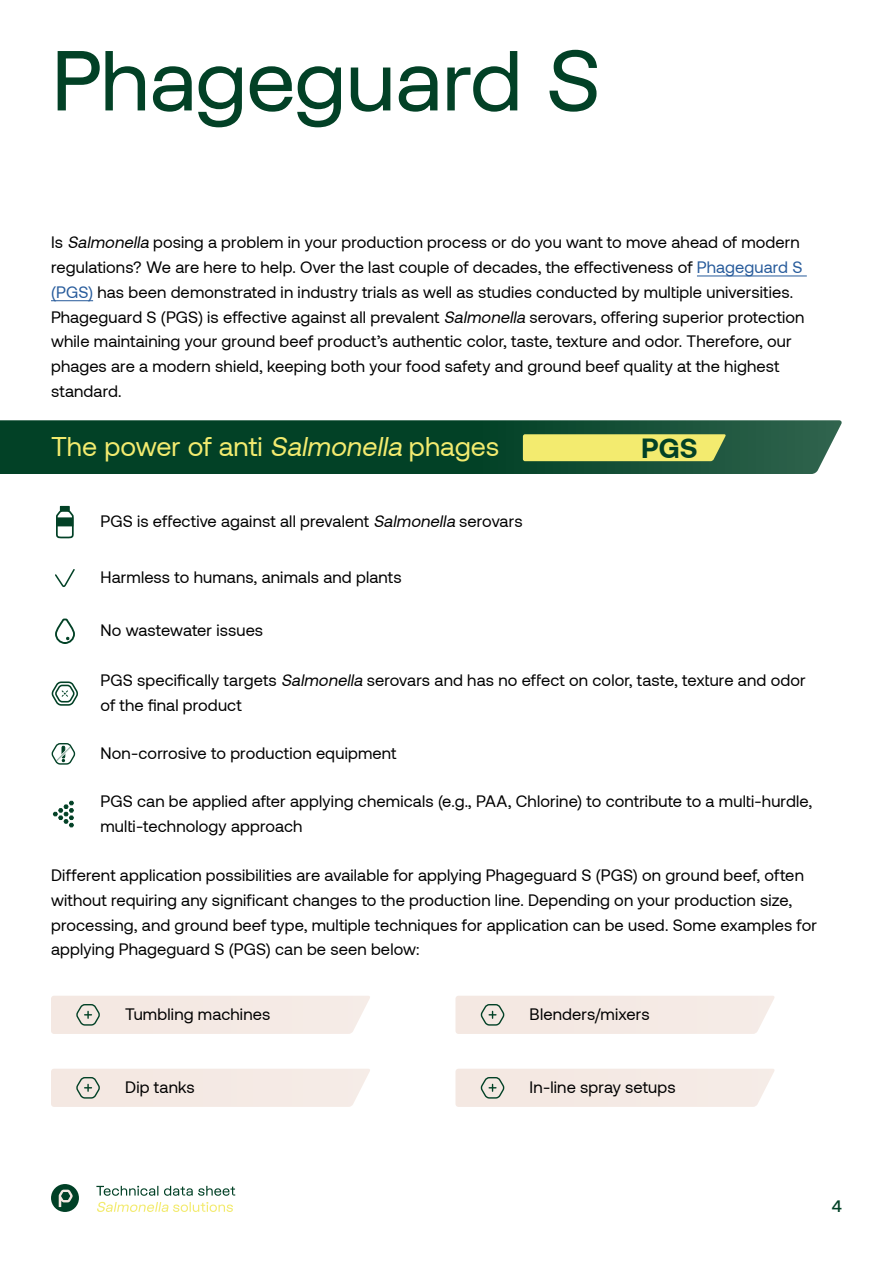
<style>
.page{position:relative;width:893px;height:1263px;background:#fff}
.page>*{position:absolute;margin:0;border:0;box-sizing:border-box;transform-origin:0 0}
.t1{font:82.5px "FK Display";letter-spacing:-.02em;color:#024126}
.t2{font:700 28.35px "Aeonik";color:#024126}
.t3{font:27px "Aeonik";color:#f3eb6f}
.t4{font:16.5px/24.8px "Aeonik";letter-spacing:.01em;color:#000}
.t5{font:500 16.5px "Aeonik";color:#024126}
.s1{font-style:italic}
.s2{color:#275b9b}
</style>
<div class="page">
<div style="left:455px;top:1069px;width:320px;height:38px;background:#f4e9e4"></div>
<div style="left:51px;top:1069px;width:319px;height:38px;background:#f4e9e4"></div>
<div style="left:51px;top:996px;width:319px;height:38px;background:#f4e9e4"></div>
<hr style="left:697px;top:275px;width:110px;height:1px;background:#275b9b">
<hr style="left:51px;top:300px;width:42px;height:1px;background:#275b9b">
<div style="left:455px;top:996px;width:320px;height:38px;background:#f4e9e4"></div>
<svg style="left:0;top:420px;width:842px;height:54px;background:#0f4b31"></svg>
<svg style="left:56px;top:507px;width:18px;height:31px"></svg>
<div style="left:60px;top:506px;width:10px;height:5px;border:1px solid #024126"></div>
<svg style="left:51px;top:681px;width:27px;height:25px"></svg>
<svg style="left:53px;top:801px;width:21px;height:26px"></svg>
<svg style="left:51px;top:743px;width:25px;height:22px"></svg>
<svg style="left:55px;top:569px;width:20px;height:18px"></svg>
<svg style="left:55px;top:618px;width:20px;height:26px"></svg>
<div style="left:51px;top:1184px;width:28px;height:28px;background:#004026;border-radius:50%"></div>
<svg style="left:59px;top:1189px;width:14px;height:18px"></svg>
<svg style="left:97px;top:1202px;width:136px;height:10px"></svg>
<svg style="left:96px;top:1186px;width:139px;height:10px"></svg>
<svg style="left:523px;top:434px;width:203px;height:27px;background:#eae46c"></svg>
<h1 class="t1" style="left:51px;top:26px;width:551px">Phageguard S</h1>
<p class="t4" style="left:51px;top:230px;width:755px">Is <span class="s1">Salmonella</span> posing a problem in your production process or do you want to move ahead of modern regulations? We are here to help. Over the last couple of decades, the effectiveness of <span class="s2">Phageguard S (PGS)</span> has been demonstrated in industry trials as well as studies conducted by multiple universities.<br>Phageguard S (PGS) is effective against all prevalent <span class="s1">Salmonella</span> serovars, offering superior protection while maintaining your ground beef product’s authentic color, taste, texture and odor. Therefore, our phages are a modern shield, keeping both your food safety and ground beef quality at the highest standard.</p>
<h3 class="t3" style="left:51px;top:432px;width:450px">The power of anti <span class="s1">Salmonella</span> phages</h3>
<p class="t4" style="left:100px;top:509px;width:424px">PGS is effective against all prevalent <span class="s1">Salmonella</span> serovars</p>
<p class="t4" style="left:100px;top:565px;width:303px">Harmless to humans, animals and plants</p>
<p class="t4" style="left:100px;top:618px;width:164px">No wastewater issues</p>
<h2 class="t2" style="left:641px;top:431px;width:58px">PGS</h2>
<p class="t4" style="left:100px;top:668px;width:707px">PGS specifically targets <span class="s1">Salmonella</span> serovars and has no effect on color, taste, texture and odor of the final product</p>
<p class="t4" style="left:100px;top:741px;width:298px">Non-corrosive to production equipment</p>
<p class="t4" style="left:100px;top:789px;width:713px">PGS can be applied after applying chemicals (e.g., PAA, Chlorine) to contribute to a multi-hurdle, multi-technology approach</p>
<p class="t4" style="left:51px;top:863px;width:767px">Different application possibilities are available for applying Phageguard S (PGS) on ground beef, often without requiring any significant changes to the production line. Depending on your production size, processing, and ground beef type, multiple techniques for application can be used. Some examples for applying Phageguard S (PGS) can be seen below:</p>
<p class="t4" style="left:125px;top:1002px;width:147px">Tumbling machines</p>
<p class="t4" style="left:530px;top:1002px;width:122px">Blenders/mixers</p>
<p class="t4" style="left:125px;top:1075px;width:71px">Dip tanks</p>
<p class="t4" style="left:530px;top:1075px;width:148px">In-line spray setups</p>
<p class="t5" style="left:832px;top:1196px;width:12px">4</p>
</div>
